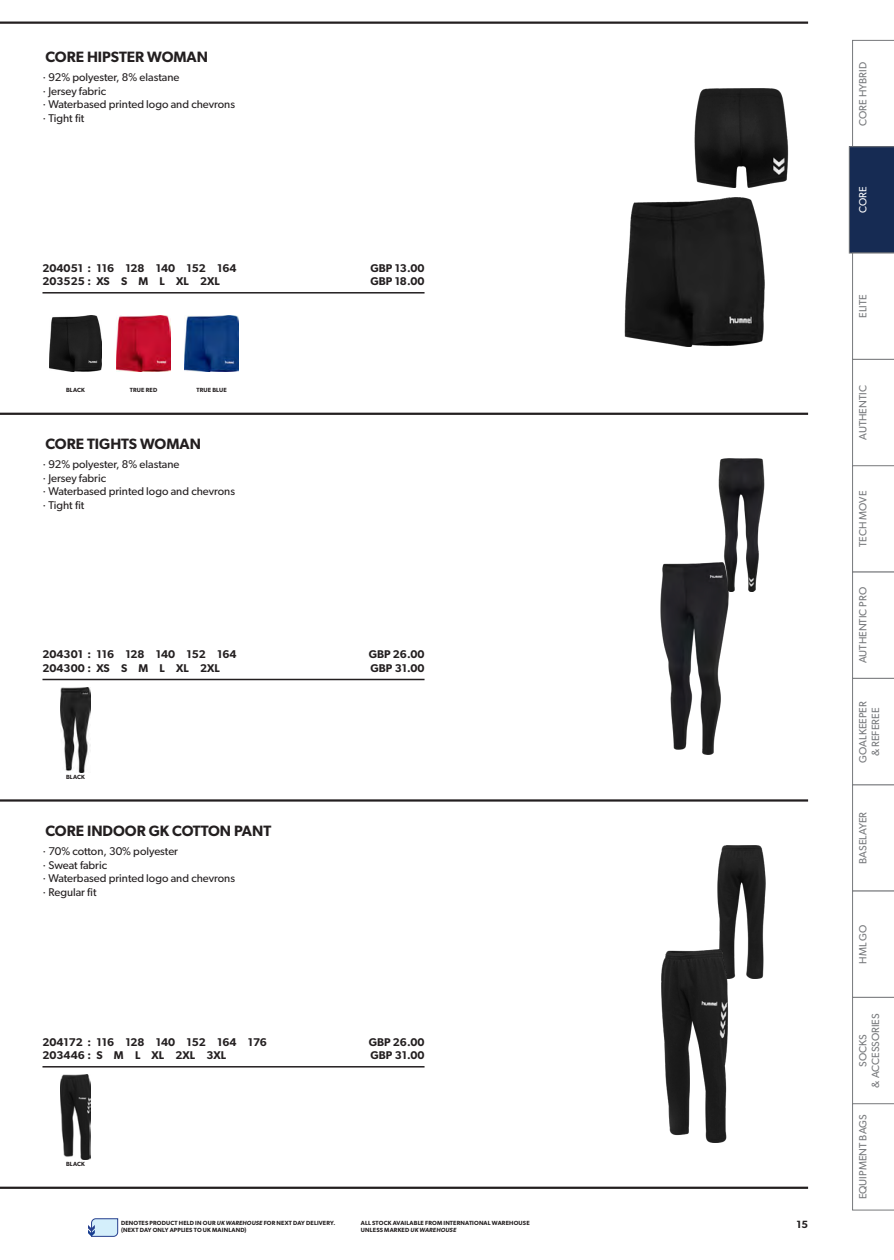
<style>
.page{position:relative;width:894px;height:1260px;background:#fff}
.page>*{position:absolute;margin:0;border:0;box-sizing:border-box;transform-origin:0 0}
.t1{font:600 15px "Gibson";color:#231f20}
.t2{font:11.25px/13.5px "Gibson";color:#231f20}
.t3{font:600 11.25px "Gibson";color:#231f20}
.t4{font:10.5px/12.6px "Gibson";color:#76787b;text-align:center}
.t5{font:10.5px "Gibson";color:#fff}
.t6{font:600 10.5px "Gibson";color:#231f20}
.t7{font:600 6px/7.5px "Gibson";letter-spacing:.025em;color:#231f20}
.s1{font-style:italic}
</style>
<div class="page">
<svg style="left:88px;top:1218px;width:30px;height:18px"></svg>
<hr style="left:42px;top:1066px;width:382px;height:1px;background:#231f20">
<hr style="left:0;top:1186px;width:808px;height:3px;background:#231f20">
<hr style="left:42px;top:292px;width:382px;height:1px;background:#231f20">
<hr style="left:0;top:413px;width:808px;height:2px;background:#231f20">
<hr style="left:42px;top:679px;width:382px;height:1px;background:#231f20">
<hr style="left:0;top:799px;width:808px;height:2px;background:#231f20">
<img style="left:61px;top:1075px;width:29px;height:85px">
<img style="left:717px;top:845px;width:49px;height:104px">
<img style="left:661px;top:949px;width:103px;height:193px">
<img style="left:50px;top:315px;width:51px;height:56px">
<img style="left:117px;top:315px;width:53px;height:56px">
<img style="left:184px;top:315px;width:55px;height:57px">
<img style="left:694px;top:89px;width:95px;height:98px">
<img style="left:624px;top:197px;width:141px;height:150px">
<img style="left:60px;top:687px;width:31px;height:85px">
<img style="left:718px;top:458px;width:47px;height:104px">
<img style="left:660px;top:562px;width:99px;height:193px">
<hr style="left:0;top:22px;width:808px;height:2px;background:#231f20">
<svg style="left:849px;top:40px;width:45px;height:1170px"></svg>
<h1 class="t1" style="left:45px;top:48px;width:164px">CORE HIPSTER WOMAN</h1>
<p class="t2" style="left:42px;top:71px;width:194px">· 92% polyester, 8% elastane<br>· Jersey fabric<br>· Waterbased printed logo and chevrons · Tight fit</p>
<p class="t3" style="left:42px;top:261px;width:195px">204051 : 116 128 140 152 164</p>
<p class="t3" style="left:370px;top:261px;width:55px">GBP 13.00</p>
<p class="t3" style="left:42px;top:274px;width:179px">203525 : XS S M L XL 2XL</p>
<p class="t3" style="left:370px;top:274px;width:55px">GBP 18.00</p>
<p class="t7" style="left:66px;top:386px;width:20px">BLACK</p>
<p class="t7" style="left:130px;top:386px;width:29px">TRUE RED</p>
<p class="t7" style="left:196px;top:386px;width:32px">TRUE BLUE</p>
<h1 class="t1" style="left:45px;top:435px;width:157px">CORE TIGHTS WOMAN</h1>
<p class="t2" style="left:42px;top:457px;width:194px">· 92% polyester, 8% elastane<br>· Jersey fabric<br>· Waterbased printed logo and chevrons · Tight fit</p>
<p class="t3" style="left:42px;top:648px;width:195px">204301 : 116 128 140 152 164</p>
<p class="t3" style="left:369px;top:648px;width:57px">GBP 26.00</p>
<p class="t3" style="left:42px;top:661px;width:179px">204300 : XS S M L XL 2XL</p>
<p class="t3" style="left:370px;top:661px;width:55px">GBP 31.00</p>
<p class="t7" style="left:66px;top:772px;width:20px">BLACK</p>
<h1 class="t1" style="left:45px;top:822px;width:227px">CORE INDOOR GK COTTON PANT</h1>
<p class="t2" style="left:42px;top:844px;width:194px">· 70% cotton, 30% polyester<br>· Sweat fabric<br>· Waterbased printed logo and chevrons · Regular fit</p>
<p class="t3" style="left:42px;top:1035px;width:226px">204172 : 116 128 140 152 164 176</p>
<p class="t3" style="left:369px;top:1035px;width:57px">GBP 26.00</p>
<p class="t3" style="left:42px;top:1048px;width:185px">203446 : S M L XL 2XL 3XL</p>
<p class="t3" style="left:370px;top:1048px;width:55px">GBP 31.00</p>
<p class="t7" style="left:66px;top:1160px;width:20px">BLACK</p>
<p class="t7" style="left:121px;top:1219px;width:216px">DENOTES PRODUCT HELD IN OUR <span class="s1">UK WAREHOUSE</span> FOR NEXT DAY DELIVERY. (NEXT DAY ONLY APPLIES TO UK MAINLAND)</p>
<p class="t7" style="left:361px;top:1219px;width:170px">ALL STOCK AVAILABLE FROM INTERNATIONAL WAREHOUSE<br>UNLESS MARKED <span class="s1">UK WAREHOUSE</span></p>
<p class="t6" style="left:796px;top:1218px;width:13px">15</p>
<p class="t4" style="left:856px;top:126px;width:65px;rotate:-90deg">CORE HYBRID</p>
<p class="t5" style="left:856px;top:213px;width:28px;rotate:-90deg">CORE</p>
<p class="t4" style="left:856px;top:318px;width:25px;rotate:-90deg">ELITE</p>
<p class="t4" style="left:856px;top:440px;width:56px;rotate:-90deg">AUTHENTIC</p>
<p class="t4" style="left:856px;top:547px;width:58px;rotate:-90deg">TECH MOVE</p>
<p class="t4" style="left:856px;top:663px;width:78px;rotate:-90deg">AUTHENTIC PRO</p>
<p class="t4" style="left:856px;top:762px;width:63px;rotate:-90deg">GOALKEEPER &amp; REFEREE</p>
<p class="t4" style="left:856px;top:863px;width:53px;rotate:-90deg">BASELAYER</p>
<p class="t4" style="left:856px;top:963px;width:41px;rotate:-90deg">HML GO</p>
<p class="t4" style="left:856px;top:1087px;width:76px;rotate:-90deg">SOCKS<br>&amp; ACCESSORIES</p>
<p class="t4" style="left:856px;top:1199px;width:86px;rotate:-90deg">EQUIPMENT BAGS</p>
</div>
